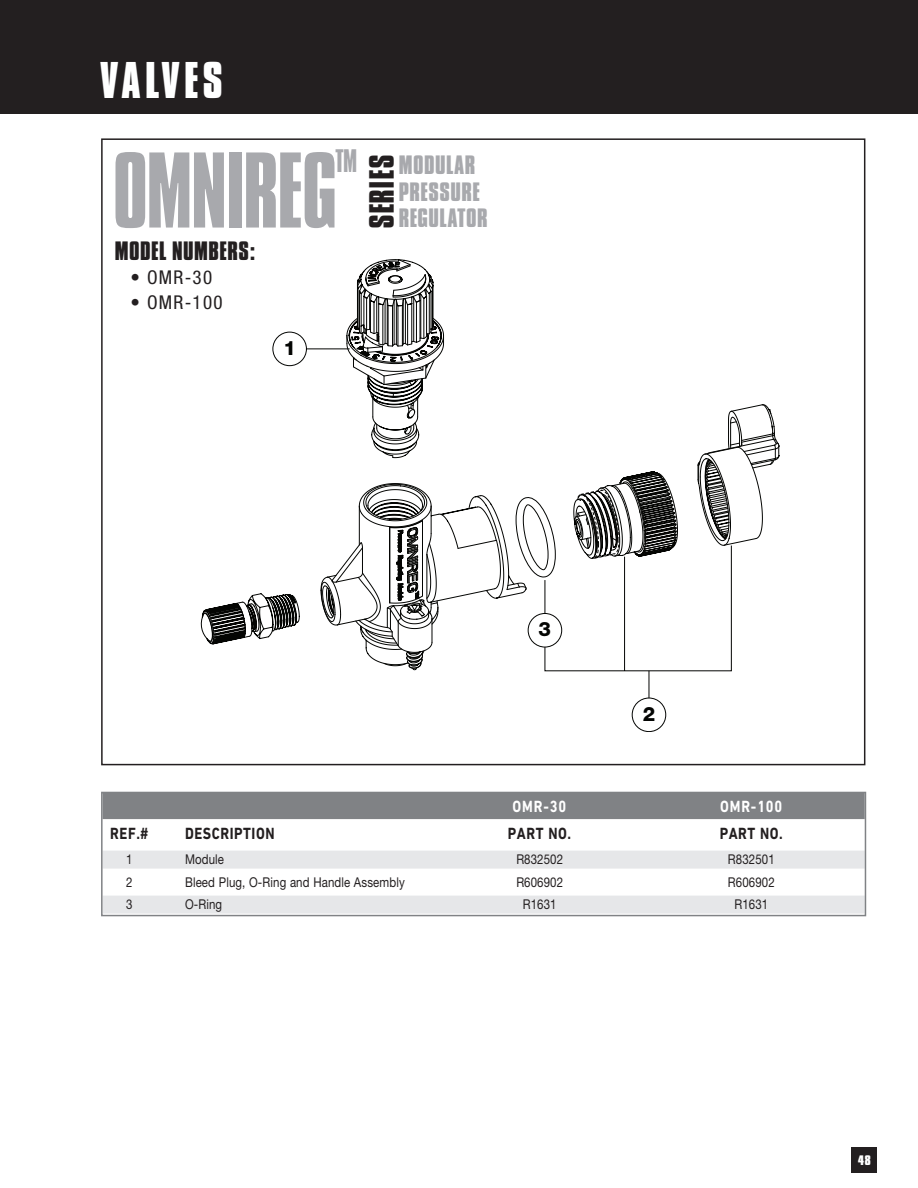
<style>
.page{position:relative;width:918px;height:1188px;background:#fff}
.page>*{position:absolute;margin:0;border:0;box-sizing:border-box;transform-origin:0 0}
.t1{font:92.4px "Compacta BT";letter-spacing:-.02em;color:#a8a9ad}
.t2{font:700 45px "Compacta SHOP";letter-spacing:.12em;color:#fff}
.t3{font:700 30.6px "Compacta SHOP";letter-spacing:.065em;color:#231f20}
.t4{font:28.05px "Compacta BT";color:#a8a9ad}
.t5{font:700 23.1px "Compacta SHOP";letter-spacing:.05em;color:#a8a9ad}
.t6{font:700 23.1px "Compacta SHOP";letter-spacing:.05em;color:#231f20}
.t7{font:800 19.8px "Helvetica Neue";color:#040503}
.t8{font:condensed 19.05px "Helvetica Neue";letter-spacing:.065em;color:#231f20}
.t9{font:700 16.5px "DIN Next LT Pro";letter-spacing:.04em;color:#231f20;scale:.85 1}
.t10{font:700 16.5px "DIN Next LT Pro";letter-spacing:.06em;color:#fff;scale:.85 1}
.t11{font:13.5px "Helvetica Neue";letter-spacing:.01em;color:#231f20;scale:.85 1}
.t12{font:700 12px "Compacta SHOP";color:#fff;scale:1.15 1}
</style>
<div class="page">
<div style="left:0;top:0;width:918px;height:114px;background:#231f20"></div>
<div style="left:851px;top:1148px;width:26px;height:25px;background:#231f20"></div>
<svg style="left:201px;top:259px;width:579px;height:473px"></svg>
<div style="left:528px;top:613px;width:34px;height:34px;background:#fff;border-radius:50%"></div>
<div style="left:528px;top:613px;width:34px;height:34px;border:1px solid #040503;border-radius:50%"></div>
<hr style="left:649px;top:671px;width:1px;height:48px;background:#040503">
<div style="left:632px;top:698px;width:34px;height:34px;background:#fff;border-radius:50%"></div>
<div style="left:632px;top:698px;width:34px;height:34px;border:1px solid #040503;border-radius:50%"></div>
<div style="left:103px;top:792px;width:762px;height:27px;background:#808285"></div>
<div style="left:103px;top:851px;width:762px;height:18px;background:#e6e7e9"></div>
<div style="left:103px;top:896px;width:762px;height:18px;background:#e6e7e9"></div>
<div style="left:101px;top:792px;width:765px;height:124px;border:2px solid #808285"></div>
<p class="t2" style="left:100px;top:52px;width:124px">VALVES</p>
<p class="t1" style="left:113px;top:137px;width:226px">OMNIREG</p>
<p class="t4" style="left:336px;top:144px;width:23px">TM</p>
<p class="t6" style="left:115px;top:236px;width:141px">MODEL NUMBERS:</p>
<p class="t8" style="left:130px;top:266px;width:83px">• OMR-30</p>
<p class="t8" style="left:130px;top:291px;width:94px">• OMR-100</p>
<p class="t7" style="left:283px;top:336px;width:14px">1</p>
<p class="t3" style="left:363px;top:228px;width:75px;rotate:-90deg">SERIES</p>
<p class="t5" style="left:399px;top:151px;width:77px">MODULAR</p>
<p class="t5" style="left:399px;top:177px;width:82px">PRESSURE</p>
<p class="t5" style="left:399px;top:204px;width:90px">REGULATOR</p>
<p class="t7" style="left:539px;top:618px;width:14px">3</p>
<p class="t7" style="left:643px;top:702px;width:14px">2</p>
<p class="t10" style="left:513px;top:796px;width:65px">OMR-30</p>
<p class="t10" style="left:720px;top:796px;width:75px">OMR-100</p>
<p class="t9" style="left:110px;top:823px;width:46px">REF.#</p>
<p class="t9" style="left:185px;top:823px;width:107px">DESCRIPTION</p>
<p class="t9" style="left:508px;top:823px;width:76px">PART NO.</p>
<p class="t9" style="left:720px;top:823px;width:76px">PART NO.</p>
<p class="t11" style="left:126px;top:851px;width:9px">1</p>
<p class="t11" style="left:185px;top:851px;width:47px">Module</p>
<p class="t11" style="left:516px;top:851px;width:57px">R832502</p>
<p class="t11" style="left:728px;top:851px;width:57px">R832501</p>
<p class="t11" style="left:126px;top:874px;width:9px">2</p>
<p class="t11" style="left:185px;top:874px;width:260px">Bleed Plug, O-Ring and Handle Assembly</p>
<p class="t11" style="left:516px;top:874px;width:57px">R606902</p>
<p class="t11" style="left:728px;top:874px;width:57px">R606902</p>
<p class="t11" style="left:126px;top:896px;width:9px">3</p>
<p class="t11" style="left:185px;top:896px;width:45px">O-Ring</p>
<p class="t11" style="left:523px;top:896px;width:41px">R1631</p>
<p class="t11" style="left:734px;top:896px;width:41px">R1631</p>
<p class="t12" style="left:858px;top:1153px;width:12px">48</p>
</div>
